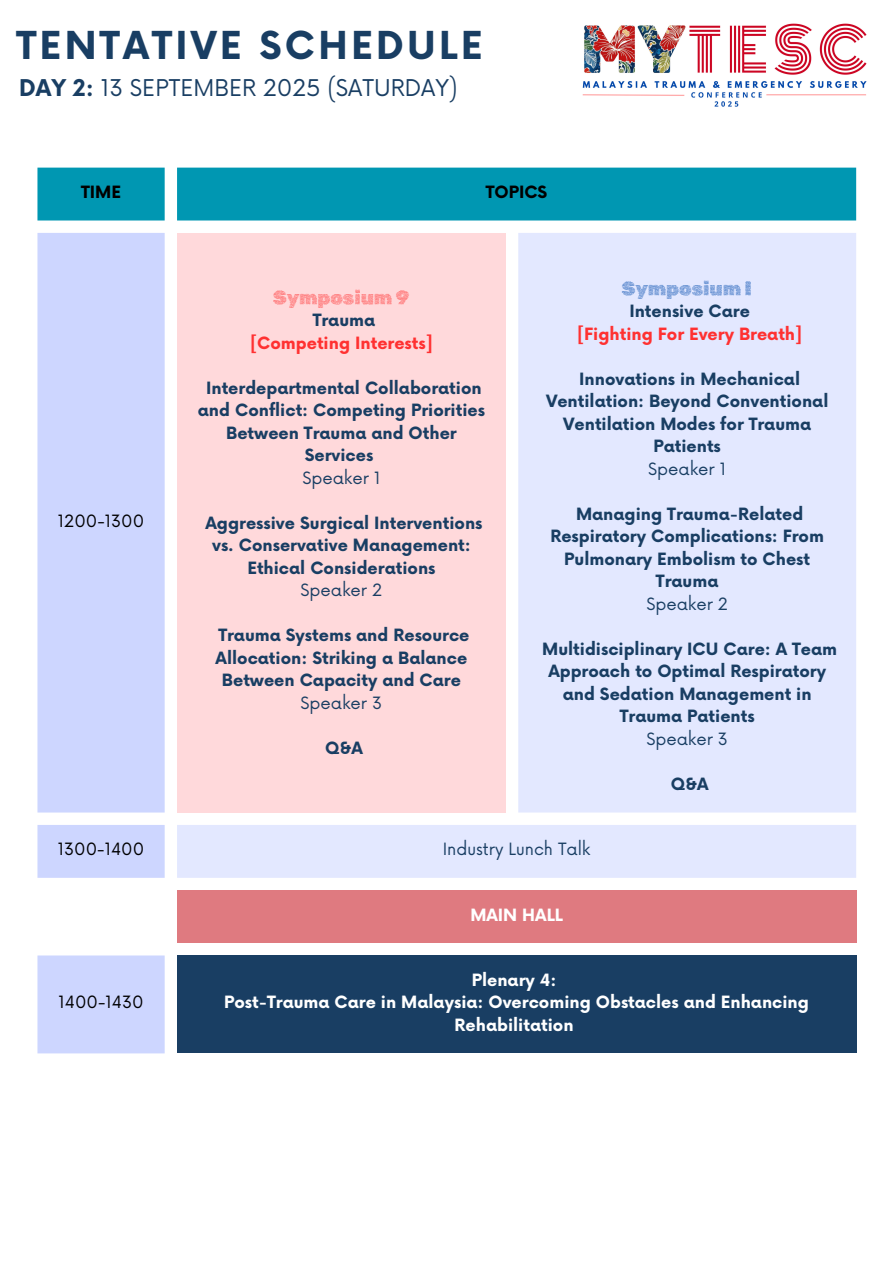
<style>
.page{position:relative;width:894px;height:1264px;background:#fff}
.page>*{position:absolute;margin:0;border:0;box-sizing:border-box;transform-origin:0 0}
.t1{font:700 37.5px "Now";letter-spacing:.085em;color:#193e63}
.t2{font:22.5px "Now";color:#193e63}
.t3{font:19.5px "Rubik Maze";color:#ff3131}
.t4{font:19.5px "Rubik Maze";color:#004aad}
.t5{font:700 16.5px/22.5px "Now";color:#193e63;text-align:center}
.t6{font:700 16.5px/22.5px "Now";color:#fff;text-align:center}
.t7{font:16.5px "Now";color:#193e63}
.t8{font:700 16.5px "Now";color:#ff3131}
.t9{font:16.5px "Now";color:#000}
.t10{font:700 16.5px "Now";color:#000}
.s1{font-weight:700}
</style>
<div class="page">
<img style="left:582px;top:23px;width:285px;height:84px">
<div style="left:37px;top:168px;width:818px;height:52px;background:#0097b2"></div>
<svg style="left:37px;top:233px;width:128px;height:820px;background:#d0d9ff"></svg>
<svg style="left:177px;top:233px;width:678px;height:644px;background:#f0e2ef"></svg>
<div style="left:37px;top:890px;width:128px;height:53px;background:#fff"></div>
<div style="left:177px;top:890px;width:678px;height:53px;background:#df7a80"></div>
<div style="left:177px;top:955px;width:678px;height:98px;background:#193e63"></div>
<h1 class="t1" style="left:17px;top:25px;width:467px">TENTATIVE SCHEDULE</h1>
<p class="t2" style="left:19px;top:75px;width:440px"><span class="s1">DAY 2:</span> 13 SEPTEMBER 2025 (SATURDAY)</p>
<p class="t10" style="left:81px;top:183px;width:41px">TIME</p>
<p class="t10" style="left:485px;top:183px;width:63px">TOPICS</p>
<p class="t9" style="left:58px;top:511px;width:88px">1200-1300</p>
<p class="t3" style="left:273px;top:285px;width:137px">Symposium 9</p>
<p class="t5" style="left:312px;top:310px;width:64px">Trauma</p>
<p class="t8" style="left:250px;top:334px;width:183px">[Competing Interests]</p>
<p class="t5" style="left:198px;top:377px;width:288px">Interdepartmental Collaboration and Conflict: Competing Priorities<br>Between Trauma and Other<br>Services</p>
<p class="t7" style="left:302px;top:468px;width:79px">Speaker 1</p>
<p class="t5" style="left:205px;top:512px;width:278px">Aggressive Surgical Interventions vs. Conservative Management:<br>Ethical Considerations</p>
<p class="t7" style="left:300px;top:581px;width:83px">Speaker 2</p>
<p class="t5" style="left:215px;top:625px;width:255px">Trauma Systems and Resource<br>Allocation: Striking a Balance<br>Between Capacity and Care</p>
<p class="t7" style="left:300px;top:693px;width:83px">Speaker 3</p>
<p class="t5" style="left:325px;top:737px;width:39px">Q&amp;A</p>
<p class="t4" style="left:622px;top:276px;width:131px">Symposium I</p>
<p class="t5" style="left:629px;top:301px;width:122px">Intensive Care</p>
<p class="t8" style="left:577px;top:325px;width:226px">[Fighting For Every Breath]</p>
<p class="t5" style="left:546px;top:368px;width:284px">Innovations in Mechanical<br>Ventilation: Beyond Conventional<br>Ventilation Modes for Trauma<br>Patients</p>
<p class="t7" style="left:648px;top:459px;width:79px">Speaker 1</p>
<p class="t5" style="left:550px;top:503px;width:275px">Managing Trauma-Related<br>Respiratory Complications: From<br>Pulmonary Embolism to Chest<br>Trauma</p>
<p class="t7" style="left:646px;top:594px;width:83px">Speaker 2</p>
<p class="t5" style="left:542px;top:638px;width:296px">Multidisciplinary ICU Care: A Team<br>Approach to Optimal Respiratory and Sedation Management in<br>Trauma Patients</p>
<p class="t7" style="left:646px;top:729px;width:83px">Speaker 3</p>
<p class="t5" style="left:670px;top:773px;width:39px">Q&amp;A</p>
<p class="t9" style="left:58px;top:840px;width:88px">1300-1400</p>
<p class="t7" style="left:442px;top:840px;width:149px">Industry Lunch Talk</p>
<p class="t9" style="left:58px;top:993px;width:87px">1400-1430</p>
<p class="t6" style="left:470px;top:904px;width:94px">MAIN HALL</p>
<p class="t6" style="left:471px;top:969px;width:86px">Plenary 4:</p>
<p class="t6" style="left:224px;top:992px;width:586px">Post-Trauma Care in Malaysia: Overcoming Obstacles and Enhancing<br>Rehabilitation</p>
</div>
